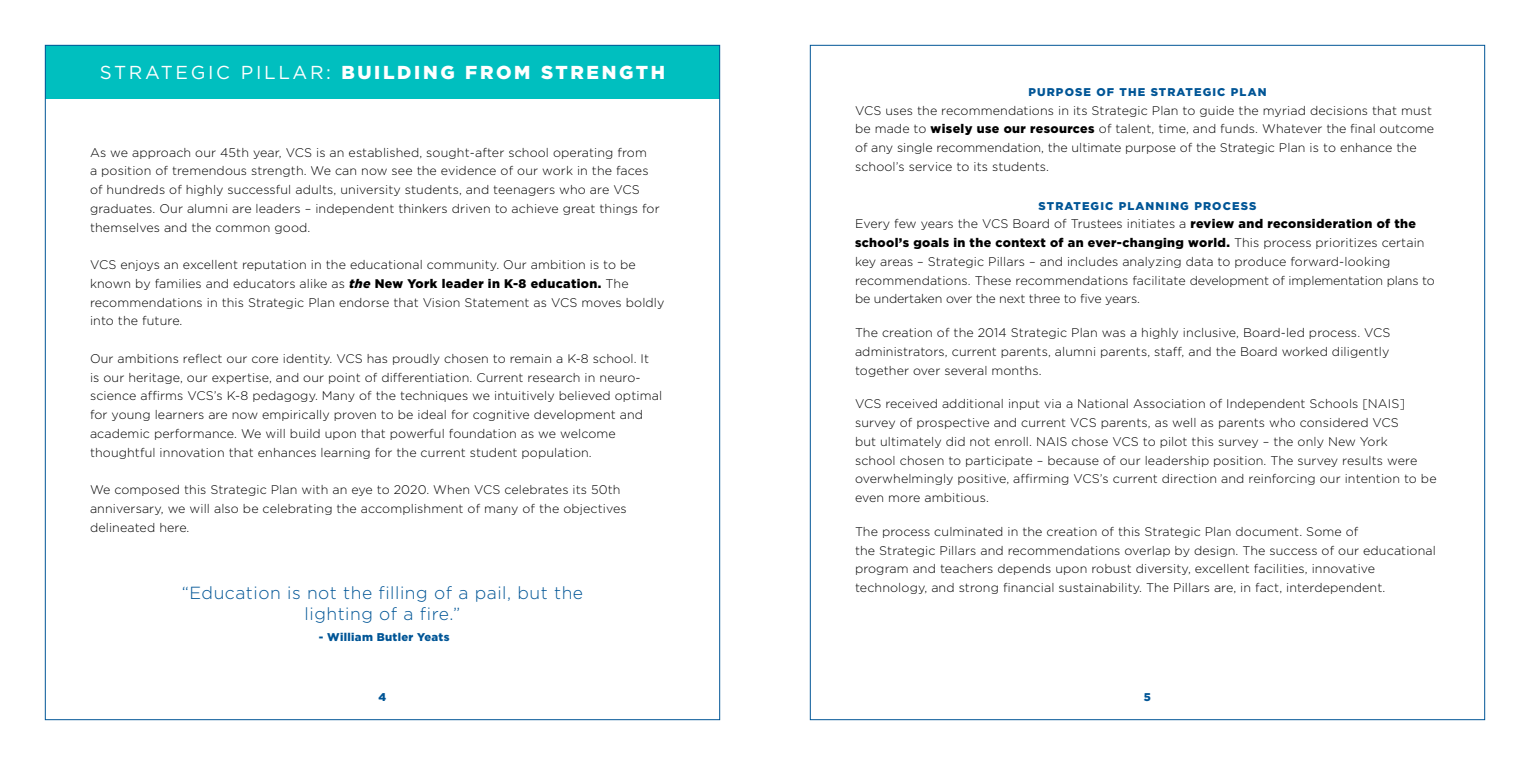
<style>
.page{position:relative;width:1530px;height:765px;background:#fff}
.page>*{position:absolute;margin:0;border:0;box-sizing:border-box;transform-origin:0 0}
.t1{font:900 18.75px "Gotham";letter-spacing:.14em;color:#fff}
.t2{font:300 17.5px/21.2px "Gotham";letter-spacing:.03em;color:#005596;text-align:center}
.t3{font:300 12.5px/18.8px "Gotham";letter-spacing:.01em;color:#000}
.t4{font:900 11.25px "Gotham";letter-spacing:.1em;color:#005596}
.t5{font:900 11.25px "Gotham";letter-spacing:.03em;color:#005596}
.s1{font-weight:400}
.s2{font-weight:900;font-style:italic}
.s3{font-weight:900}
</style>
<div class="page">
<div style="left:45px;top:45px;width:675px;height:53px;background:#00bfbf"></div>
<h1 class="t1" style="left:100px;top:60px;width:567px"><span class="s1">STRATEGIC PILLAR:</span> BUILDING FROM STRENGTH</h1>
<p class="t3" style="left:90px;top:143px;width:571px">As we approach our 45th year, VCS is an established, sought-after school operating from<br>a position of tremendous strength. We can now see the evidence of our work in the faces of hundreds of highly successful adults, university students, and teenagers who are VCS graduates. Our alumni are leaders – independent thinkers driven to achieve great things for themselves and the common good.</p>
<p class="t3" style="left:90px;top:255px;width:576px">VCS enjoys an excellent reputation in the educational community. Our ambition is to be known by families and educators alike as <span class="s2">the</span> <span class="s3">New York leader in K-8 education.</span> The recommendations in this Strategic Plan endorse that Vision Statement as VCS moves boldly into the future.</p>
<p class="t3" style="left:90px;top:349px;width:574px">Our ambitions reflect our core identity. VCS has proudly chosen to remain a K-8 school. It<br>is our heritage, our expertise, and our point of differentiation. Current research in neuro&shy;science affirms VCS’s K-8 pedagogy. Many of the techniques we intuitively believed optimal for young learners are now empirically proven to be ideal for cognitive development and academic performance. We will build upon that powerful foundation as we welcome thoughtful innovation that enhances learning for the current student population.</p>
<p class="t3" style="left:90px;top:480px;width:538px">We composed this Strategic Plan with an eye to 2020. When VCS celebrates its 50th anniversary, we will also be celebrating the accomplishment of many of the objectives delineated here.</p>
<h2 class="t2" style="left:182px;top:582px;width:403px">“Education is not the filling of a pail, but the lighting of a fire.”</h2>
<p class="t5" style="left:319px;top:629px;width:132px">- William Butler Yeats</p>
<p class="t4" style="left:1028px;top:84px;width:240px">PURPOSE OF THE STRATEGIC PLAN</p>
<p class="t3" style="left:855px;top:101px;width:581px">VCS uses the recommendations in its Strategic Plan to guide the myriad decisions that must be made to <span class="s3">wisely use our resources</span> of talent, time, and funds. Whatever the final outcome of any single recommendation, the ultimate purpose of the Strategic Plan is to enhance the school’s service to its students.</p>
<p class="t4" style="left:1039px;top:198px;width:219px">STRATEGIC PLANNING PROCESS</p>
<p class="t3" style="left:855px;top:214px;width:581px">Every few years the VCS Board of Trustees initiates a <span class="s3">review and reconsideration of the school’s goals in the context of an ever-changing world.</span> This process prioritizes certain key areas – Strategic Pillars – and includes analyzing data to produce forward-looking recommendations. These recommendations facilitate development of implementation plans to be undertaken over the next three to five years.</p>
<p class="t3" style="left:855px;top:323px;width:537px;text-align:justify">The creation of the 2014 Strategic Plan was a highly inclusive, Board-led process. VCS administrators, current parents, alumni parents, staff, and the Board worked diligently together over several months.</p>
<p class="t3" style="left:855px;top:394px;width:583px">VCS received additional input via a National Association of Independent Schools [NAIS] survey of prospective and current VCS parents, as well as parents who considered VCS<br>but ultimately did not enroll. NAIS chose VCS to pilot this survey – the only New York<br>school chosen to participate – because of our leadership position. The survey results were overwhelmingly positive, affirming VCS’s current direction and reinforcing our intention to be even more ambitious.</p>
<p class="t3" style="left:855px;top:522px;width:582px">The process culminated in the creation of this Strategic Plan document. Some of<br>the Strategic Pillars and recommendations overlap by design. The success of our educational program and teachers depends upon robust diversity, excellent facilities, innovative technology, and strong financial sustainability. The Pillars are, in fact, interdependent.</p>
<p class="t4" style="left:379px;top:689px;width:9px">4</p>
<p class="t4" style="left:1144px;top:689px;width:9px">5</p>
</div>
